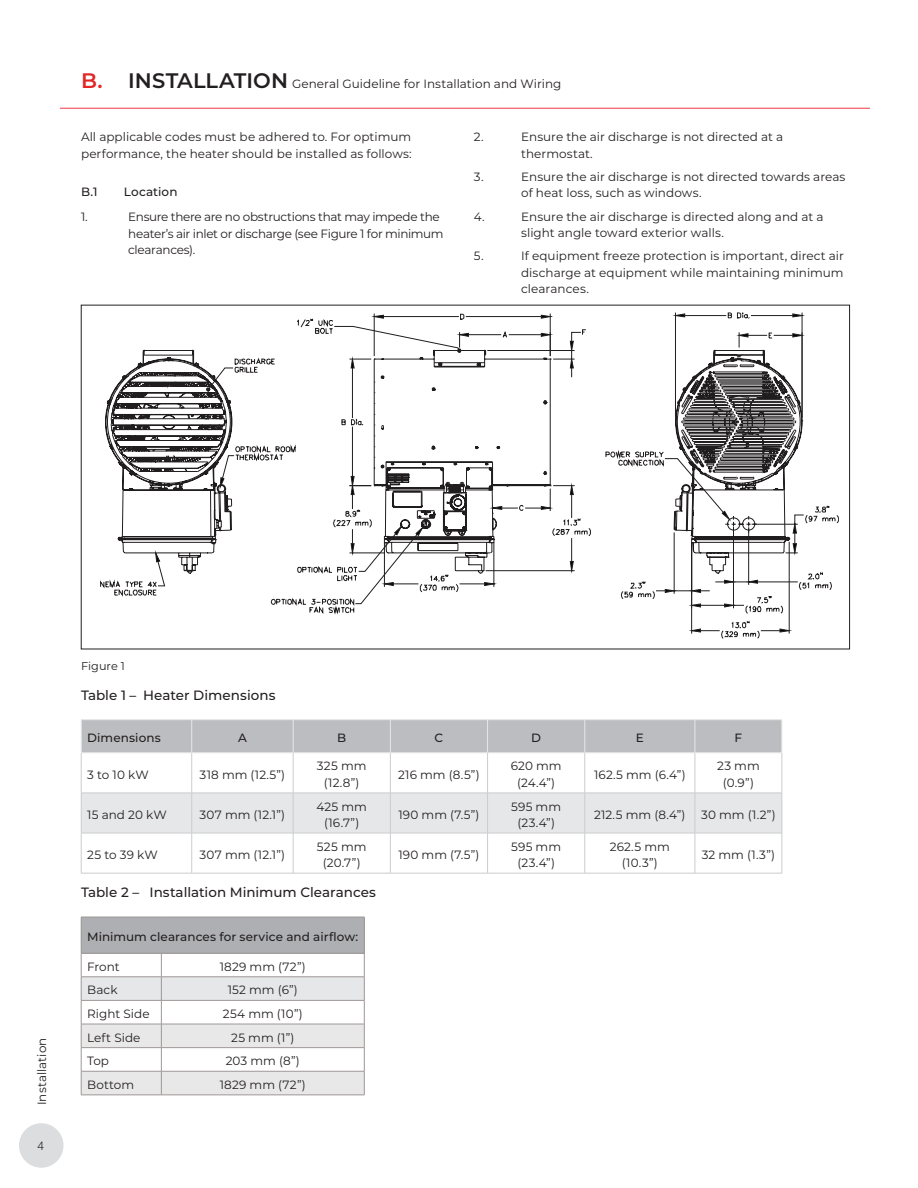
<style>
.page{position:relative;width:918px;height:1188px;background:#fff}
.page>*{position:absolute;margin:0;border:0;box-sizing:border-box;transform-origin:0 0}
.t1{font:600 21px "Montserrat";letter-spacing:.005em;color:#231f20}
.t2{font:500 13.5px "Montserrat";color:#231f20}
.t3{font:12px/16.5px "Montserrat";color:#231f20;text-align:center}
.t4{font:12px/16.5px "Montserrat";letter-spacing:-.03em;color:#231f20}
.t5{font:500 12px "Montserrat";letter-spacing:.005em;color:#231f20}
.t6{font:300 12px "Helvetica Neue LT Std";color:#231f20}
.t7{font:11.25px "Montserrat";color:#231f20}
.s1{color:#e22525}
</style>
<div class="page">
<svg style="left:605px;top:312px;width:234px;height:327px"></svg>
<svg style="left:106px;top:314px;width:485px;height:279px"></svg>
<div style="left:82px;top:720px;width:700px;height:33px;background:#bcbdc0"></div>
<div style="left:82px;top:794px;width:700px;height:39px;background:#e6e7e9"></div>
<hr style="left:191px;top:720px;width:1px;height:33px;background:#e6e7e9">
<hr style="left:293px;top:720px;width:1px;height:33px;background:#e6e7e9">
<hr style="left:390px;top:720px;width:1px;height:33px;background:#e6e7e9">
<hr style="left:487px;top:720px;width:1px;height:33px;background:#e6e7e9">
<hr style="left:585px;top:720px;width:1px;height:33px;background:#e6e7e9">
<hr style="left:695px;top:720px;width:1px;height:33px;background:#e6e7e9">
<hr style="left:81px;top:753px;width:1px;height:40px;background:#cbccce">
<hr style="left:191px;top:753px;width:1px;height:40px;background:#cbccce">
<hr style="left:293px;top:753px;width:1px;height:40px;background:#cbccce">
<hr style="left:390px;top:753px;width:1px;height:40px;background:#cbccce">
<hr style="left:487px;top:753px;width:1px;height:40px;background:#cbccce">
<hr style="left:585px;top:753px;width:1px;height:40px;background:#cbccce">
<hr style="left:695px;top:753px;width:1px;height:40px;background:#cbccce">
<hr style="left:782px;top:753px;width:1px;height:40px;background:#cbccce">
<hr style="left:81px;top:793px;width:111px;height:1px;background:#cbccce">
<hr style="left:81px;top:793px;width:1px;height:40px;background:#cbccce">
<hr style="left:192px;top:793px;width:101px;height:1px;background:#cbccce">
<hr style="left:191px;top:793px;width:1px;height:40px;background:#cbccce">
<hr style="left:293px;top:793px;width:97px;height:1px;background:#cbccce">
<hr style="left:293px;top:793px;width:1px;height:40px;background:#cbccce">
<hr style="left:390px;top:793px;width:98px;height:1px;background:#cbccce">
<hr style="left:390px;top:793px;width:1px;height:40px;background:#cbccce">
<hr style="left:488px;top:793px;width:97px;height:1px;background:#cbccce">
<hr style="left:487px;top:793px;width:1px;height:40px;background:#cbccce">
<hr style="left:585px;top:793px;width:110px;height:1px;background:#cbccce">
<hr style="left:585px;top:793px;width:1px;height:40px;background:#cbccce">
<hr style="left:695px;top:793px;width:87px;height:1px;background:#cbccce">
<hr style="left:695px;top:793px;width:1px;height:40px;background:#cbccce">
<hr style="left:782px;top:793px;width:1px;height:40px;background:#cbccce">
<hr style="left:81px;top:833px;width:111px;height:1px;background:#cbccce">
<hr style="left:81px;top:833px;width:1px;height:40px;background:#cbccce">
<hr style="left:192px;top:833px;width:101px;height:1px;background:#cbccce">
<hr style="left:191px;top:833px;width:1px;height:40px;background:#cbccce">
<hr style="left:293px;top:833px;width:97px;height:1px;background:#cbccce">
<hr style="left:293px;top:833px;width:1px;height:40px;background:#cbccce">
<hr style="left:390px;top:833px;width:98px;height:1px;background:#cbccce">
<hr style="left:390px;top:833px;width:1px;height:40px;background:#cbccce">
<hr style="left:488px;top:833px;width:97px;height:1px;background:#cbccce">
<hr style="left:487px;top:833px;width:1px;height:40px;background:#cbccce">
<hr style="left:585px;top:833px;width:110px;height:1px;background:#cbccce">
<hr style="left:585px;top:833px;width:1px;height:40px;background:#cbccce">
<hr style="left:695px;top:833px;width:87px;height:1px;background:#cbccce">
<hr style="left:695px;top:833px;width:1px;height:40px;background:#cbccce">
<hr style="left:782px;top:833px;width:1px;height:40px;background:#cbccce">
<hr style="left:81px;top:873px;width:111px;height:1px;background:#cbccce">
<hr style="left:192px;top:873px;width:101px;height:1px;background:#cbccce">
<hr style="left:293px;top:873px;width:97px;height:1px;background:#cbccce">
<hr style="left:390px;top:873px;width:98px;height:1px;background:#cbccce">
<hr style="left:488px;top:873px;width:97px;height:1px;background:#cbccce">
<hr style="left:585px;top:873px;width:110px;height:1px;background:#cbccce">
<hr style="left:695px;top:873px;width:87px;height:1px;background:#cbccce">
<hr style="left:81px;top:719px;width:111px;height:1px;background:#e6e7e9">
<hr style="left:81px;top:720px;width:1px;height:33px;background:#e6e7e9">
<hr style="left:192px;top:719px;width:101px;height:1px;background:#e6e7e9">
<hr style="left:293px;top:719px;width:97px;height:1px;background:#e6e7e9">
<hr style="left:390px;top:719px;width:98px;height:1px;background:#e6e7e9">
<hr style="left:488px;top:719px;width:97px;height:1px;background:#e6e7e9">
<hr style="left:585px;top:719px;width:110px;height:1px;background:#e6e7e9">
<hr style="left:695px;top:719px;width:87px;height:1px;background:#e6e7e9">
<hr style="left:782px;top:720px;width:1px;height:33px;background:#e6e7e9">
<hr style="left:81px;top:753px;width:111px;height:1px;background:#e6e7e9">
<hr style="left:192px;top:753px;width:101px;height:1px;background:#e6e7e9">
<hr style="left:293px;top:753px;width:97px;height:1px;background:#e6e7e9">
<hr style="left:390px;top:753px;width:98px;height:1px;background:#e6e7e9">
<hr style="left:488px;top:753px;width:97px;height:1px;background:#e6e7e9">
<hr style="left:585px;top:753px;width:110px;height:1px;background:#e6e7e9">
<hr style="left:695px;top:753px;width:87px;height:1px;background:#e6e7e9">
<div style="left:81px;top:917px;width:283px;height:36px;background:#aeafb3"></div>
<hr style="left:81px;top:917px;width:80px;height:1px;background:#9e9796">
<hr style="left:81px;top:917px;width:1px;height:36px;background:#9e9796">
<hr style="left:161px;top:917px;width:203px;height:1px;background:#9e9796">
<hr style="left:364px;top:917px;width:1px;height:36px;background:#9e9796">
<svg style="left:81px;top:953px;width:284px;height:142px"></svg>
<hr style="left:81px;top:1095px;width:80px;height:1px;background:#9e9796">
<hr style="left:161px;top:1095px;width:203px;height:1px;background:#9e9796">
<hr style="left:60px;top:108px;width:810px;height:1px;background:#ee3a41">
<div style="left:19px;top:1123px;width:45px;height:45px;background:#dcdddf;border-radius:50%"></div>
<p class="t1" style="left:81px;top:66px;width:209px"><span class="s1">B.</span> INSTALLATION</p>
<p class="t3" style="left:292px;top:75px;width:271px">General Guideline for Installation and Wiring</p>
<p class="t3" style="left:81px;top:128px;width:332px;text-align:left">All applicable codes must be adhered to. For optimum performance, the heater should be installed as follows:</p>
<p class="t5" style="left:81px;top:183px;width:18px">B.1</p>
<p class="t5" style="left:124px;top:183px;width:55px">Location</p>
<p class="t3" style="left:81px;top:209px;width:8px">1.</p>
<p class="t4" style="left:128px;top:209px;width:317px">Ensure there are no obstructions that may impede the heater’s air inlet or discharge (see Figure 1 for minimum clearances).</p>
<p class="t3" style="left:474px;top:128px;width:11px">2.</p>
<p class="t3" style="left:521px;top:128px;width:264px;text-align:left">Ensure the air discharge is not directed at a thermostat.</p>
<p class="t3" style="left:474px;top:168px;width:11px">3.</p>
<p class="t3" style="left:521px;top:168px;width:326px;text-align:left">Ensure the air discharge is not directed towards areas of heat loss, such as windows.</p>
<p class="t3" style="left:474px;top:208px;width:12px">4.</p>
<p class="t3" style="left:521px;top:208px;width:304px;text-align:left">Ensure the air discharge is directed along and at a slight angle toward exterior walls.</p>
<p class="t3" style="left:474px;top:248px;width:11px">5.</p>
<p class="t3" style="left:521px;top:248px;width:324px;text-align:justify">If equipment freeze protection is important, direct air discharge at equipment while maintaining minimum clearances.</p>
<p class="t3" style="left:33px;top:1105px;width:69px;rotate:-90deg">Installation</p>
<p class="t6" style="left:37px;top:1138px;width:8px">4</p>
<p class="t7" style="left:81px;top:658px;width:45px">Figure 1</p>
<p class="t2" style="left:81px;top:686px;width:196px">Table 1 – Heater Dimensions</p>
<p class="t5" style="left:87px;top:729px;width:75px">Dimensions</p>
<p class="t5" style="left:238px;top:729px;width:10px">A</p>
<p class="t5" style="left:337px;top:729px;width:11px">B</p>
<p class="t5" style="left:435px;top:729px;width:10px">C</p>
<p class="t5" style="left:531px;top:729px;width:11px">D</p>
<p class="t5" style="left:636px;top:729px;width:10px">E</p>
<p class="t5" style="left:735px;top:729px;width:9px">F</p>
<p class="t3" style="left:87px;top:766px;width:63px">3 to 10 kW</p>
<p class="t3" style="left:200px;top:766px;width:87px">318 mm (12.5”)</p>
<p class="t3" style="left:317px;top:757px;width:51px">325 mm (12.8”)</p>
<p class="t3" style="left:398px;top:766px;width:83px">216 mm (8.5”)</p>
<p class="t3" style="left:511px;top:757px;width:52px">620 mm (24.4”)</p>
<p class="t3" style="left:594px;top:766px;width:93px">162.5 mm (6.4”)</p>
<p class="t3" style="left:717px;top:757px;width:44px">23 mm (0.9”)</p>
<p class="t3" style="left:87px;top:806px;width:81px">15 and 20 kW</p>
<p class="t3" style="left:200px;top:806px;width:87px">307 mm (12.1”)</p>
<p class="t3" style="left:317px;top:798px;width:52px">425 mm (16.7”)</p>
<p class="t3" style="left:398px;top:806px;width:83px">190 mm (7.5”)</p>
<p class="t3" style="left:511px;top:798px;width:51px">595 mm (23.4”)</p>
<p class="t3" style="left:594px;top:806px;width:93px">212.5 mm (8.4”)</p>
<p class="t3" style="left:701px;top:806px;width:76px">30 mm (1.2”)</p>
<p class="t3" style="left:87px;top:846px;width:72px">25 to 39 kW</p>
<p class="t3" style="left:200px;top:846px;width:87px">307 mm (12.1”)</p>
<p class="t3" style="left:317px;top:838px;width:51px">525 mm (20.7”)</p>
<p class="t3" style="left:398px;top:846px;width:83px">190 mm (7.5”)</p>
<p class="t3" style="left:511px;top:838px;width:51px">595 mm (23.4”)</p>
<p class="t3" style="left:610px;top:838px;width:61px">262.5 mm (10.3”)</p>
<p class="t3" style="left:702px;top:846px;width:75px">32 mm (1.3”)</p>
<p class="t2" style="left:81px;top:883px;width:296px">Table 2 – Installation Minimum Clearances</p>
<p class="t5" style="left:87px;top:928px;width:273px">Minimum clearances for service and airflow:</p>
<p class="t3" style="left:87px;top:958px;width:34px">Front</p>
<p class="t3" style="left:220px;top:958px;width:88px">1829 mm (72”)</p>
<p class="t3" style="left:87px;top:981px;width:32px">Back</p>
<p class="t3" style="left:228px;top:981px;width:72px">152 mm (6”)</p>
<p class="t3" style="left:87px;top:1005px;width:64px">Right Side</p>
<p class="t3" style="left:223px;top:1005px;width:81px">254 mm (10”)</p>
<p class="t3" style="left:87px;top:1029px;width:55px">Left Side</p>
<p class="t3" style="left:231px;top:1029px;width:65px">25 mm (1”)</p>
<p class="t3" style="left:87px;top:1052px;width:23px">Top</p>
<p class="t3" style="left:226px;top:1052px;width:76px">203 mm (8”)</p>
<p class="t3" style="left:87px;top:1076px;width:49px">Bottom</p>
<p class="t3" style="left:220px;top:1076px;width:88px">1829 mm (72”)</p>
</div>
